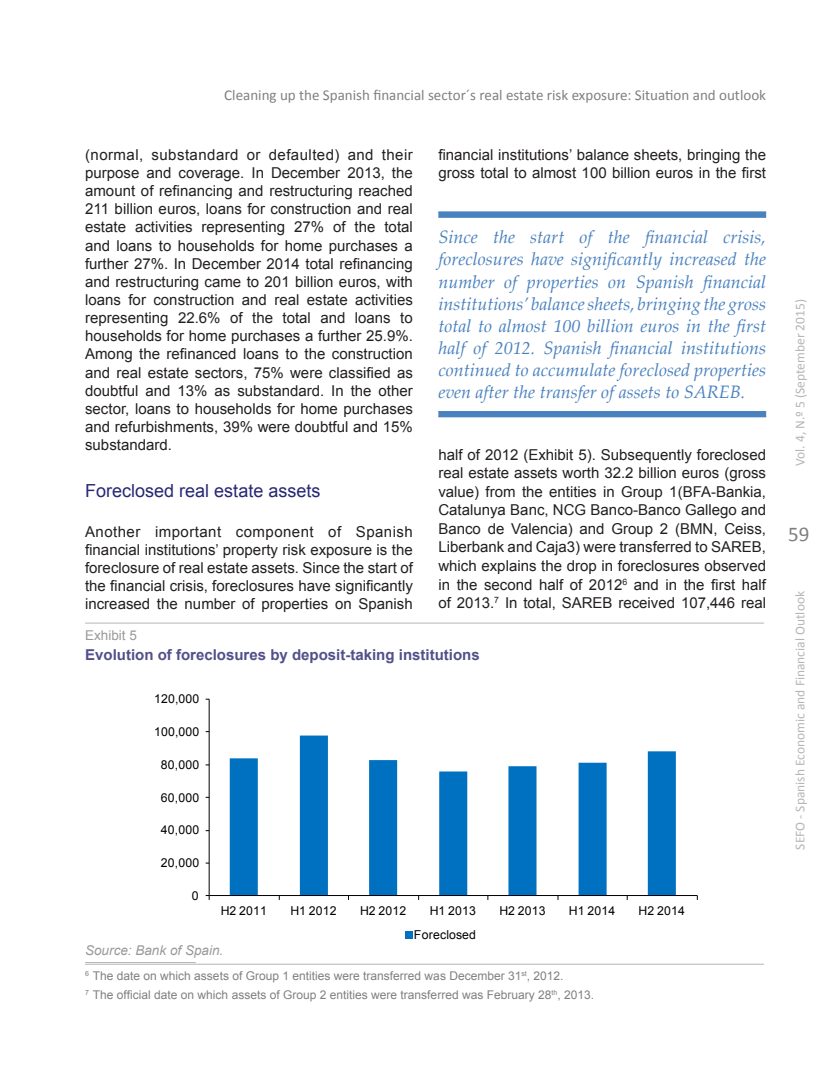
<style>
.page{position:relative;width:830px;height:1085px;background:#fff}
.page>*{position:absolute;margin:0;border:0;box-sizing:border-box;transform-origin:0 0}
.t1{font:21px "Calibri";color:#7f807f}
._14-Texto_azul_2_fil{font:italic 18px/22.2px "Palatino Linotype";color:#4a81bf;text-align:justify}
._06-Sub-Epigrafe{font:18px "Arial";color:#272873}
._07-Texto_general{font:15px/18.1px "Arial";color:#231f20;text-align:justify}
.t2{font:15px "Calibri";color:#7f807f}
._10-Exhibit-Table__T{font:700 15px "Arial";color:#524f8a}
.t3{font:13.5px "Calibri";color:#b7b5b5}
._12-Exhibit-Table__s{font:italic 13.5px "Arial";color:#9b9998}
._09-Exhibit-Table__p{font:13.5px "Arial";color:#9b9998}
.t4{font:12.3px "Arial";letter-spacing:.015em;color:#000}
._08-Nota_pie_de_pagi{font:12px "Arial";color:#7f807f}
</style>
<div class="page">
<div style="left:438px;top:211px;width:327px;height:6px;background:#4a81bf"></div>
<div style="left:438px;top:411px;width:327px;height:6px;background:#4a81bf"></div>
<svg style="left:230px;top:735px;width:445px;height:159px"></svg>
<hr style="left:209px;top:699px;width:1px;height:196px;background:#000">
<hr style="left:209px;top:894px;width:488px;height:1px;background:#000">
<svg style="left:205px;top:894px;width:5px;height:5px"></svg>
<div style="left:405px;top:930px;width:7px;height:7px;background:#0070c0"></div>
<hr style="left:85px;top:622px;width:678px;height:1px;background:#b7b5b5">
<hr style="left:85px;top:963px;width:678px;height:1px;background:#b7b5b5">
<hr style="left:85px;top:961px;width:111px;height:1px;background:#b7b5b5">
<p class="t2" style="left:224px;top:85px;width:543px">Cleaning up the Spanish financial sector´s real estate risk exposure: Situation and outlook</p>
<p class="_07-Texto_general" style="left:85px;top:146px;width:329px">(normal, substandard or defaulted) and their purpose and coverage. In December 2013, the amount of refinancing and restructuring reached 211 billion euros, loans for construction and real estate activities representing 27% of the total and loans to households for home purchases a further 27%. In December 2014 total refinancing and restructuring came to 201 billion euros, with loans for construction and real estate activities representing 22.6% of the total and loans to households for home purchases a further 25.9%.<br>Among the refinanced loans to the construction and real estate sectors, 75% were classified as doubtful and 13% as substandard. In the other sector, loans to households for home purchases and refurbishments, 39% were doubtful and 15% substandard.</p>
<p class="_06-Sub-Epigrafe" style="left:85px;top:479px;width:237px">Foreclosed real estate assets</p>
<p class="_07-Texto_general" style="left:85px;top:522px;width:329px">Another important component of Spanish financial institutions’ property risk exposure is the foreclosure of real estate assets. Since the start of the financial crisis, foreclosures have significantly increased the number of properties on Spanish</p>
<p class="_07-Texto_general" style="left:438px;top:145px;width:329px;line-height:18.6px">financial institutions’ balance sheets, bringing the gross total to almost 100 billion euros in the first</p>
<p class="_14-Texto_azul_2_fil" style="left:438px;top:225px;width:329px">Since the start of the financial crisis, foreclosures have significantly increased the number of properties on Spanish financial institutions’ balance sheets, bringing the gross total to almost 100 billion euros in the first half of 2012. Spanish financial institutions continued to accumulate foreclosed properties even after the transfer of assets to SAREB.</p>
<p class="_07-Texto_general" style="left:438px;top:445px;width:329px;line-height:18.6px">half of 2012 (Exhibit 5). Subsequently foreclosed real estate assets worth 32.2 billion euros (gross value) from the entities in Group 1(BFA-Bankia, Catalunya Banc, NCG Banco-Banco Gallego and Banco de Valencia) and Group 2 (BMN, Ceiss, Liberbank and Caja3) were transferred to SAREB, which explains the drop in foreclosures observed in the second half of 2012<sup>6</sup> and in the first half of 2013.<sup>7</sup> In total, SAREB received 107,446 real</p>
<p class="_09-Exhibit-Table__p" style="left:85px;top:626px;width:53px">Exhibit 5</p>
<p class="_10-Exhibit-Table__T" style="left:85px;top:644px;width:396px">Evolution of foreclosures by deposit-taking institutions</p>
<p class="t4" style="left:154px;top:690px;width:47px">120,000</p>
<p class="t4" style="left:154px;top:723px;width:47px">100,000</p>
<p class="t4" style="left:161px;top:756px;width:40px">80,000</p>
<p class="t4" style="left:161px;top:789px;width:40px">60,000</p>
<p class="t4" style="left:161px;top:821px;width:40px">40,000</p>
<p class="t4" style="left:161px;top:854px;width:40px">20,000</p>
<p class="t4" style="left:192px;top:887px;width:8px">0</p>
<p class="t4" style="left:220px;top:902px;width:48px">H2 2011</p>
<p class="t4" style="left:290px;top:902px;width:48px">H1 2012</p>
<p class="t4" style="left:360px;top:902px;width:48px">H2 2012</p>
<p class="t4" style="left:429px;top:902px;width:48px">H1 2013</p>
<p class="t4" style="left:499px;top:902px;width:48px">H2 2013</p>
<p class="t4" style="left:568px;top:902px;width:48px">H1 2014</p>
<p class="t4" style="left:638px;top:902px;width:48px">H2 2014</p>
<p class="t4" style="left:414px;top:926px;width:63px">Foreclosed</p>
<p class="_12-Exhibit-Table__s" style="left:85px;top:941px;width:140px">Source: Bank of Spain.</p>
<p class="_08-Nota_pie_de_pagi" style="left:85px;top:967px;width:480px"><sup>6</sup> The date on which assets of Group 1 entities were transferred was December 31<sup>st</sup>, 2012.</p>
<p class="_08-Nota_pie_de_pagi" style="left:85px;top:986px;width:510px"><sup>7</sup> The official date on which assets of Group 2 entities were transferred was February 28<sup>th</sup>, 2013.</p>
<p class="t3" style="left:791px;top:466px;width:168px;rotate:-90deg">Vol. 4, N.º 5 (September 2015)</p>
<h1 class="t1" style="left:787px;top:520px;width:23px">59</h1>
<p class="t3" style="left:791px;top:849px;width:260px;rotate:-90deg">SEFO - Spanish Economic and Financial Outlook</p>
</div>
